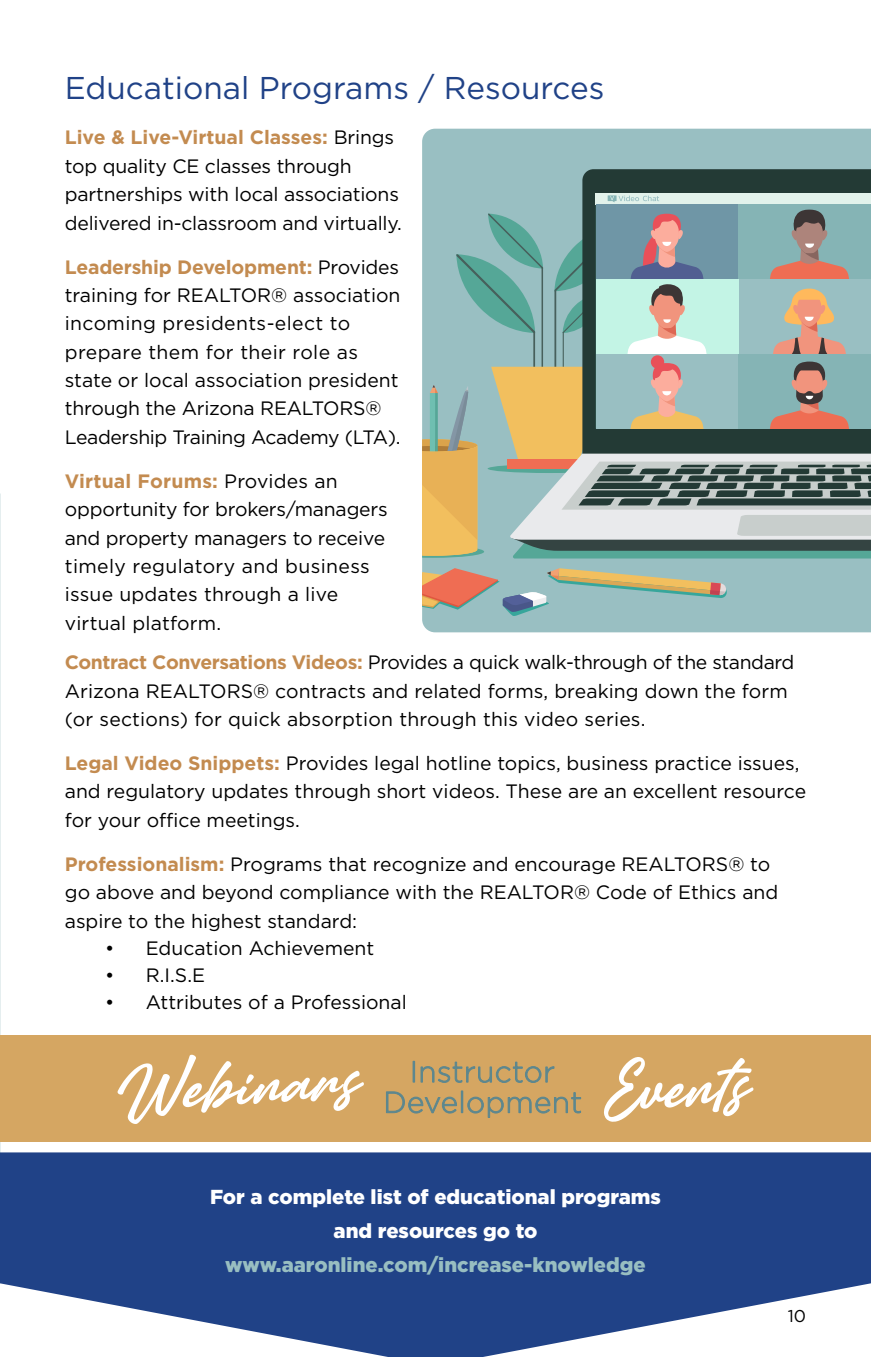
<style>
.page{position:relative;width:871px;height:1357px;background:#fff}
.page>*{position:absolute;margin:0;border:0;box-sizing:border-box;transform-origin:0 0}
.t1{font:31.5px "Gotham";color:#204287}
.t2{font:900 20.25px/33.8px "Gotham";color:#fff;text-align:center}
.t3{font:900 20.25px "Gotham";color:#98bec1}
.t4{font:19.35px/28.3px "Gotham";color:#000}
.t5{font:17.1px "Gotham";color:#000}
.s1{font-weight:700;color:#c38b50}
</style>
<div class="page">
<svg style="left:0;top:1152px;width:871px;height:205px;fill:#204287"></svg>
<div style="left:0;top:1035px;width:871px;height:106px;background:#d5a662"></div>
<div style="left:413px;top:1061px;width:2px;height:21px;border:1px solid #5d878e"></div>
<svg style="left:420px;top:1061px;width:135px;height:22px"></svg>
<svg style="left:386px;top:1091px;width:71px;height:23px"></svg>
<div style="left:461px;top:1090px;width:2px;height:23px;border:1px solid #5d878e"></div>
<svg style="left:467px;top:1092px;width:114px;height:26px"></svg>
<svg style="left:604px;top:1057px;width:149px;height:65px"></svg>
<svg style="left:118px;top:1055px;width:246px;height:69px"></svg>
<div style="left:422px;top:129px;width:449px;height:503px;background:#99bfc2"></div>
<div style="left:582px;top:169px;width:289px;height:41px;background:#233a35"></div>
<div style="left:596px;top:193px;width:275px;height:11px;background:#e2f2eb"></div>
<div style="left:596px;top:204px;width:142px;height:75px;background:#6f96a6"></div>
<div style="left:738px;top:204px;width:133px;height:75px;background:#85b4b5"></div>
<svg style="left:607px;top:195px;width:52px;height:7px"></svg>
<svg style="left:422px;top:210px;width:449px;height:348px;background:#98a99e"></svg>
<svg style="left:422px;top:568px;width:305px;height:48px;background:#a9afa2"></svg>
<h1 class="t1" style="left:65px;top:68px;width:541px">Educational Programs / Resources</h1>
<p class="t4" style="left:65px;top:123px;width:338px"><span class="s1">Live &amp; Live-Virtual Classes:</span> Brings top quality CE classes through partnerships with local associations delivered in-classroom and virtually.</p>
<p class="t4" style="left:65px;top:252px;width:337px"><span class="s1">Leadership Development:</span> Provides training for REALTOR® association incoming presidents-elect to prepare them for their role as state or local association president through the Arizona REALTORS® Leadership Training Academy (LTA).</p>
<p class="t4" style="left:65px;top:466px;width:324px"><span class="s1">Virtual Forums:</span> Provides an opportunity for brokers/managers and property managers to receive timely regulatory and business issue updates through a live virtual platform.</p>
<p class="t4" style="left:65px;top:648px;width:731px"><span class="s1">Contract Conversations Videos:</span> Provides a quick walk-through of the standard<br>Arizona REALTORS® contracts and related forms, breaking down the form (or sections) for quick absorption through this video series.</p>
<p class="t4" style="left:65px;top:748px;width:743px"><span class="s1">Legal Video Snippets:</span> Provides legal hotline topics, business practice issues, and regulatory updates through short videos. These are an excellent resource for your office meetings.</p>
<p class="t4" style="left:65px;top:849px;width:715px"><span class="s1">Professionalism:</span> Programs that recognize and encourage REALTORS® to go above and beyond compliance with the REALTOR® Code of Ethics and aspire to the highest standard:</p>
<p class="t4" style="left:105px;top:933px;width:270px">• Education Achievement</p>
<p class="t4" style="left:105px;top:960px;width:101px">• R.I.S.E</p>
<p class="t4" style="left:105px;top:987px;width:303px">• Attributes of a Professional</p>
<p class="t2" style="left:210px;top:1179px;width:452px">For a complete list of educational programs and resources go to</p>
<p class="t3" style="left:225px;top:1253px;width:422px">www.aaronline.com/increase-knowledge</p>
<p class="t5" style="left:788px;top:1304px;width:20px">10</p>
</div>
